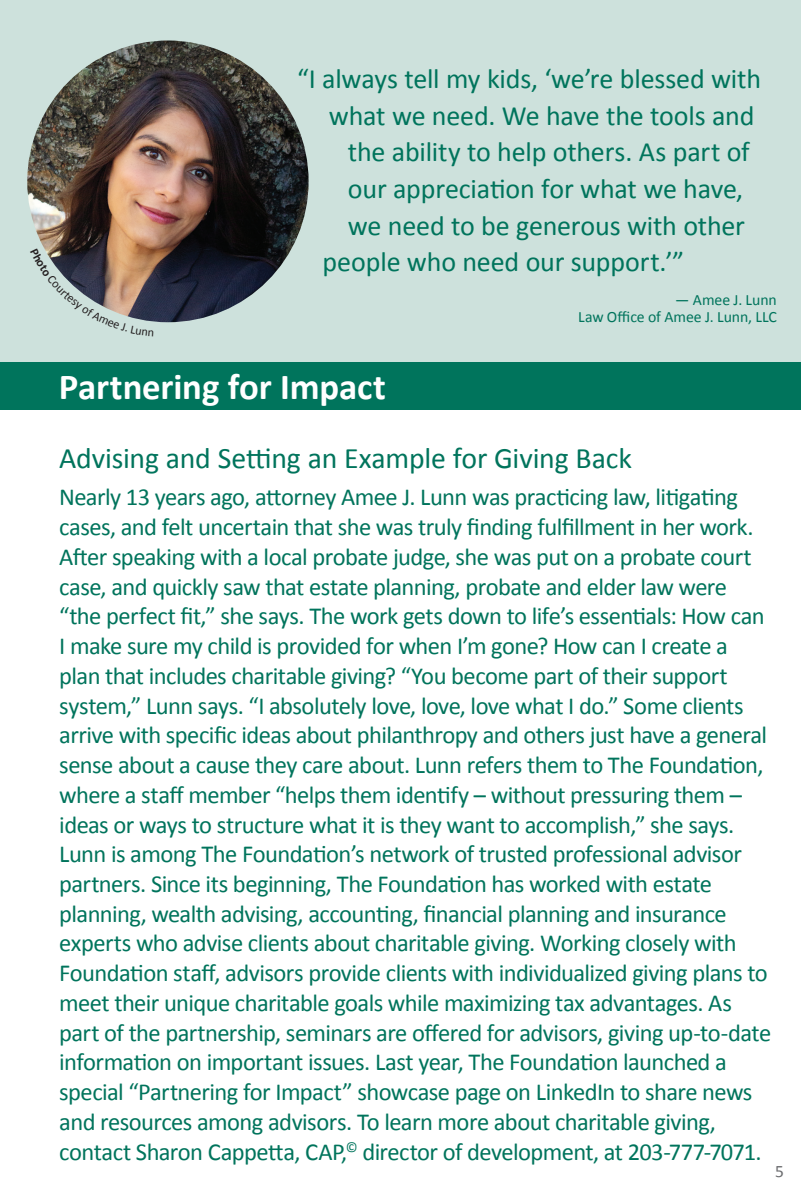
<style>
.page{position:relative;width:801px;height:1197px;background:#fff}
.page>*{position:absolute;margin:0;border:0;box-sizing:border-box;transform-origin:0 0}
.Headline_-_Secondary{font:700 36.75px "Calibri";letter-spacing:-.005em;color:#fff}
.Subhead_-_Secondary{font:29.75px "Calibri";letter-spacing:-.005em;color:#00745c}
.Body_Copy_-_All{font:28px "Calibri";letter-spacing:-.005em;color:#00745c}
.Body_Copy_-_All-2{font:24.5px/29.8px "Calibri";letter-spacing:-.025em;color:#00745c}
.t1{font:17.5px "Calibri";color:#6c6d70}
.Body_Copy_-_All-3{font:15.75px/17.5px "Calibri";color:#00745c;text-align:right}
</style>
<div class="page">
<div style="left:0;top:0;width:800px;height:362px;background:#cde1dc"></div>
<div style="left:0;top:362px;width:800px;height:47px;background:#00745c"></div>
<img style="left:27px;top:41px;width:281px;height:281px;border-radius:141px">
<svg style="left:44px;top:248px;width:109px;height:74px"></svg>
<p class="Body_Copy_-_All" style="left:297px;top:61px;width:465px">“I always tell my kids, ‘we’re blessed with</p>
<p class="Body_Copy_-_All" style="left:329px;top:98px;width:427px">what we need. We have the tools and</p>
<p class="Body_Copy_-_All" style="left:348px;top:134px;width:403px">the ability to help others. As part of</p>
<p class="Body_Copy_-_All" style="left:348px;top:171px;width:396px">our appreciation for what we have,</p>
<p class="Body_Copy_-_All" style="left:348px;top:208px;width:398px">we need to be generous with other</p>
<p class="Body_Copy_-_All" style="left:322px;top:244px;width:363px">people who need our support.’”</p>
<p class="Body_Copy_-_All-3" style="left:578px;top:291px;width:200px">— Amee J. Lunn<br>Law Office of Amee J. Lunn, LLC</p>
<p class="Headline_-_Secondary" style="left:59px;top:364px;width:328px">Partnering for Impact</p>
<p class="Subhead_-_Secondary" style="left:59px;top:439px;width:574px">Advising and Setting an Example for Giving Back</p>
<p class="Body_Copy_-_All-2" style="left:59px;top:482px;width:713px">Nearly 13 years ago, attorney Amee J. Lunn was practicing law, litigating cases, and felt uncertain that she was truly finding fulfillment in her work.<br>After speaking with a local probate judge, she was put on a probate court case, and quickly saw that estate planning, probate and elder law were “the perfect fit,” she says. The work gets down to life’s essentials: How can I make sure my child is provided for when I’m gone? How can I create a plan that includes charitable giving? “You become part of their support system,” Lunn says. “I absolutely love, love, love what I do.” Some clients arrive with specific ideas about philanthropy and others just have a general sense about a cause they care about. Lunn refers them to The Foundation, where a staff member “helps them identify – without pressuring them – ideas or ways to structure what it is they want to accomplish,” she says.<br>Lunn is among The Foundation’s network of trusted professional advisor partners. Since its beginning, The Foundation has worked with estate planning, wealth advising, accounting, financial planning and insurance experts who advise clients about charitable giving. Working closely with Foundation staff, advisors provide clients with individualized giving plans to meet their unique charitable goals while maximizing tax advantages. As part of the partnership, seminars are offered for advisors, giving up-to-date information on important issues. Last year, The Foundation launched a special “Partnering for Impact” showcase page on LinkedIn to share news and resources among advisors. To learn more about charitable giving, contact Sharon Cappetta, CAP,<sup>©</sup> director of development, at 203-777-7071.</p>
<p class="t1" style="left:774px;top:1160px;width:10px">5</p>
</div>
